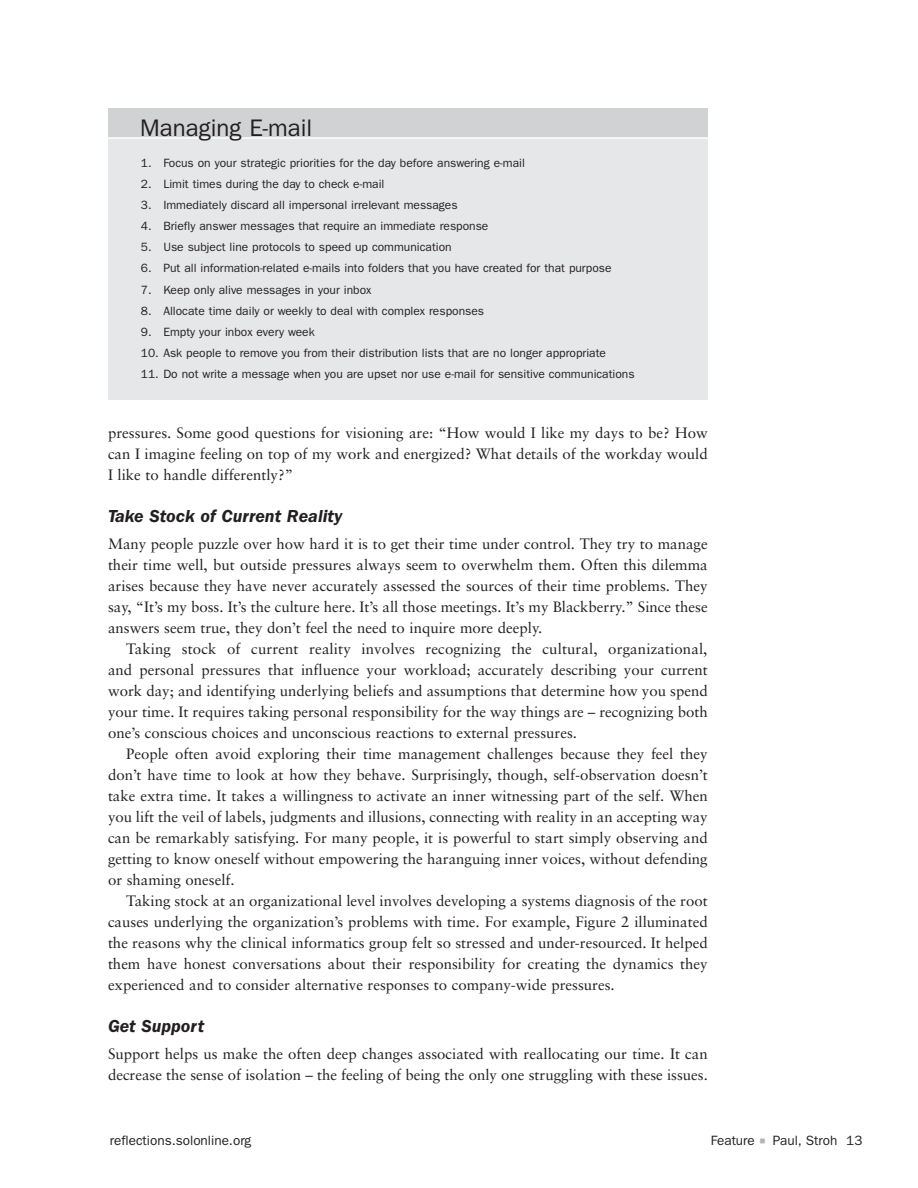
<style>
.page{position:relative;width:918px;height:1188px;background:#fff}
.page>*{position:absolute;margin:0;border:0;box-sizing:border-box;transform-origin:0 0}
.t1{font:24px "ITC Franklin Gothic Std";color:#231f20}
.t2{font:italic 600 18px "ITC Franklin Gothic Std";color:#231f20}
.t3{font:15px/21px "Sabon";color:#231f20;text-align:justify}
.t4{font:13.5px "ITC Franklin Gothic Std";color:#231f20}
.t5{font:12px "ITC Franklin Gothic Std";color:#231f20}
.s1{color:#b2b3b7}
</style>
<div class="page">
<div style="left:108px;top:112px;width:600px;height:288px;background:#e6e7e9"></div>
<div style="left:108px;top:108px;width:600px;height:30px;background:#d1d2d4"></div>
<hr style="left:108px;top:137px;width:600px;height:2px;background:#fff">
<h1 class="t1" style="left:140px;top:115px;width:174px">Managing E-mail</h1>
<p class="t5" style="left:141px;top:156px;width:386px">1. Focus on your strategic priorities for the day before answering e-mail</p>
<p class="t5" style="left:141px;top:177px;width:245px">2. Limit times during the day to check e-mail</p>
<p class="t5" style="left:141px;top:198px;width:318px">3. Immediately discard all impersonal irrelevant messages</p>
<p class="t5" style="left:141px;top:219px;width:349px">4. Briefly answer messages that require an immediate response</p>
<p class="t5" style="left:141px;top:240px;width:312px">5. Use subject line protocols to speed up communication</p>
<p class="t5" style="left:141px;top:262px;width:472px">6. Put all information-related e-mails into folders that you have created for that purpose</p>
<p class="t5" style="left:141px;top:283px;width:232px">7. Keep only alive messages in your inbox</p>
<p class="t5" style="left:141px;top:304px;width:345px">8. Allocate time daily or weekly to deal with complex responses</p>
<p class="t5" style="left:141px;top:325px;width:175px">9. Empty your inbox every week</p>
<p class="t5" style="left:141px;top:346px;width:467px">10. Ask people to remove you from their distribution lists that are no longer appropriate</p>
<p class="t5" style="left:141px;top:367px;width:495px">11. Do not write a message when you are upset nor use e-mail for sensitive communications</p>
<p class="t3" style="left:108px;top:422px;width:601px">pressures. Some good questions for visioning are: “How would I like my days to be? How can I imagine feeling on top of my work and energized? What details of the workday would I like to handle differently?”</p>
<p class="t2" style="left:108px;top:506px;width:236px">Take Stock of Current Reality</p>
<p class="t3" style="left:108px;top:533px;width:601px">Many people puzzle over how hard it is to get their time under control. They try to manage their time well, but outside pressures always seem to overwhelm them. Often this dilemma arises because they have never accurately assessed the sources of their time problems. They say, “It’s my boss. It’s the culture here. It’s all those meetings. It’s my Blackberry.” Since these answers seem true, they don’t feel the need to inquire more deeply.</p>
<p class="t3" style="left:108px;top:638px;width:601px;text-indent:18px">Taking stock of current reality involves recognizing the cultural, organizational, and personal pressures that influence your workload; accurately describing your current work day; and identifying underlying beliefs and assumptions that determine how you spend your time. It requires taking personal responsibility for the way things are – recognizing both one’s conscious choices and unconscious reactions to external pressures.</p>
<p class="t3" style="left:108px;top:743px;width:601px;text-indent:18px">People often avoid exploring their time management challenges because they feel they don’t have time to look at how they behave. Surprisingly, though, self-observation doesn’t take extra time. It takes a willingness to activate an inner witnessing part of the self. When you lift the veil of labels, judgments and illusions, connecting with reality in an accepting way can be remarkably satisfying. For many people, it is powerful to start simply observing and getting to know oneself without empowering the haranguing inner voices, without defending or shaming oneself.</p>
<p class="t3" style="left:108px;top:890px;width:601px;text-indent:18px">Taking stock at an organizational level involves developing a systems diagnosis of the root causes underlying the organization’s problems with time. For example, Figure 2 illuminated the reasons why the clinical informatics group felt so stressed and under-resourced. It helped them have honest conversations about their responsibility for creating the dynamics they experienced and to consider alternative responses to company-wide pressures.</p>
<p class="t2" style="left:108px;top:1016px;width:98px">Get Support</p>
<p class="t3" style="left:108px;top:1043px;width:601px">Support helps us make the often deep changes associated with reallocating our time. It can decrease the sense of isolation – the feeling of being the only one struggling with these issues.</p>
<p class="t4" style="left:110px;top:1132px;width:143px">reflections.solonline.org</p>
<p class="t4" style="left:711px;top:1132px;width:153px">Feature <span class="s1">■</span> Paul, Stroh 13</p>
</div>
